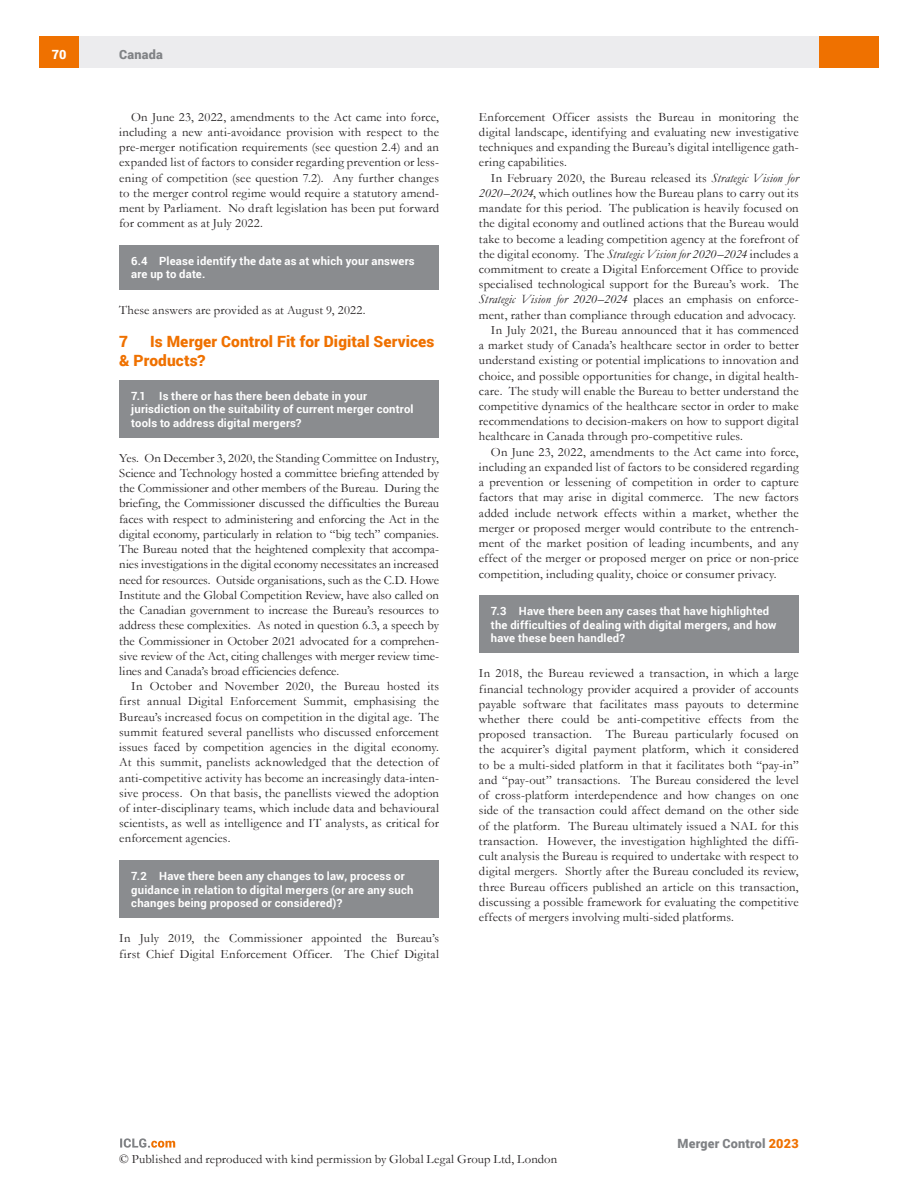
<style>
.page{position:relative;width:918px;height:1188px;background:#fff}
.page>*{position:absolute;margin:0;border:0;box-sizing:border-box;transform-origin:0 0}
.t1{font:900 15.45px/18.6px "Roboto";letter-spacing:.005em;color:#ef7100}
.t2{font:12.75px/15.3px "Garamond";letter-spacing:.005em;color:#231f20;text-align:justify}
.t3{font:italic 12.75px "Garamond";letter-spacing:.01em;color:#231f20}
.t4{font:900 12.75px "Roboto";letter-spacing:.015em;color:#808285}
.t5{font:900 12.75px "Roboto";color:#fff}
.t6{font:700 11.25px/13.5px "Roboto";letter-spacing:.015em;color:#fff}
.s1{font-style:italic}
.s2{font-style:normal}
.s3{color:#ef7100}
</style>
<div class="page">
<div style="left:79px;top:36px;width:740px;height:32px;background:#ececee"></div>
<div style="left:39px;top:36px;width:40px;height:32px;background:#ef7100"></div>
<div style="left:819px;top:36px;width:60px;height:32px;background:#ef7100"></div>
<svg style="left:120px;top:1138px;width:55px;height:10px"></svg>
<div style="left:479px;top:595px;width:320px;height:58px;background:#8a8c8f"></div>
<div style="left:119px;top:245px;width:320px;height:44px;background:#8a8c8f"></div>
<div style="left:119px;top:380px;width:320px;height:58px;background:#8a8c8f"></div>
<div style="left:119px;top:860px;width:320px;height:58px;background:#8a8c8f"></div>
<p class="t5" style="left:52px;top:46px;width:16px">70</p>
<p class="t4" style="left:119px;top:46px;width:45px">Canada</p>
<p class="t2" style="left:119px;top:109px;width:321px;text-indent:12px">On June 23, 2022, amendments to the Act came into force, including a new anti-avoidance provision with respect to the pre-merger notification requirements (see question 2.4) and an expanded list of factors to consider regarding prevention or less&shy;ening of competition (see question 7.2). Any further changes to the merger control regime would require a statutory amend&shy;ment by Parliament. No draft legislation has been put forward for comment as at July 2022.</p>
<p class="t6" style="left:131px;top:254px;width:285px">6.4 Please identify the date as at which your answers are up to date.</p>
<p class="t2" style="left:119px;top:302px;width:248px">These answers are provided as at August 9, 2022.</p>
<p class="t1" style="left:119px;top:332px;width:10px">7</p>
<p class="t1" style="left:119px;top:332px;width:317px;text-indent:31px">Is Merger Control Fit for Digital Services &amp; Products?</p>
<p class="t6" style="left:131px;top:388px;width:284px">7.1 Is there or has there been debate in your jurisdiction on the suitability of current merger control tools to address digital mergers?</p>
<p class="t2" style="left:119px;top:450px;width:321px">Yes. On December 3, 2020, the Standing Committee on Industry,</p>
<p class="t2" style="left:119px;top:465px;width:321px">Science and Technology hosted a committee briefing attended by</p>
<p class="t2" style="left:119px;top:480px;width:321px">the Commissioner and other members of the Bureau. During the</p>
<p class="t2" style="left:119px;top:495px;width:321px">briefing, the Commissioner discussed the difficulties the Bureau</p>
<p class="t2" style="left:119px;top:511px;width:321px">faces with respect to administering and enforcing the Act in the</p>
<p class="t2" style="left:119px;top:526px;width:321px">digital economy, particularly in relation to “big tech” companies.</p>
<p class="t2" style="left:119px;top:541px;width:321px">The Bureau noted that the heightened complexity that accompa-</p>
<p class="t2" style="left:119px;top:556px;width:321px">nies investigations in the digital economy necessitates an increased</p>
<p class="t2" style="left:119px;top:572px;width:321px">need for resources. Outside organisations, such as the C.D. Howe</p>
<p class="t2" style="left:119px;top:587px;width:321px">Institute and the Global Competition Review, have also called on</p>
<p class="t2" style="left:119px;top:602px;width:321px">the Canadian government to increase the Bureau’s resources to</p>
<p class="t2" style="left:119px;top:617px;width:321px">address these complexities. As noted in question 6.3, a speech by</p>
<p class="t2" style="left:119px;top:633px;width:321px">the Commissioner in October 2021 advocated for a comprehen-</p>
<p class="t2" style="left:119px;top:648px;width:321px">sive review of the Act, citing challenges with merger review time-</p>
<p class="t2" style="left:119px;top:663px;width:222px">lines and Canada’s broad efficiencies defence.</p>
<p class="t2" style="left:131px;top:678px;width:309px">In October and November 2020, the Bureau hosted its</p>
<p class="t2" style="left:119px;top:693px;width:321px">first annual Digital Enforcement Summit, emphasising the</p>
<p class="t2" style="left:119px;top:709px;width:321px">Bureau’s increased focus on competition in the digital age. The</p>
<p class="t2" style="left:119px;top:724px;width:321px">summit featured several panellists who discussed enforcement</p>
<p class="t2" style="left:119px;top:739px;width:321px">issues faced by competition agencies in the digital economy.</p>
<p class="t2" style="left:119px;top:754px;width:321px">At this summit, panelists acknowledged that the detection of</p>
<p class="t2" style="left:119px;top:770px;width:321px">anti-competitive activity has become an increasingly data-inten-</p>
<p class="t2" style="left:119px;top:785px;width:321px">sive process. On that basis, the panellists viewed the adoption</p>
<p class="t2" style="left:119px;top:800px;width:321px">of inter-disciplinary teams, which include data and behavioural</p>
<p class="t2" style="left:119px;top:815px;width:321px">scientists, as well as intelligence and IT analysts, as critical for</p>
<p class="t2" style="left:119px;top:831px;width:113px">enforcement agencies.</p>
<p class="t6" style="left:131px;top:869px;width:284px">7.2 Have there been any changes to law, process or guidance in relation to digital mergers (or are any such changes being proposed or considered)?</p>
<p class="t2" style="left:119px;top:930px;width:321px">In July 2019, the Commissioner appointed the Bureau’s first Chief Digital Enforcement Officer. The Chief Digital</p>
<p class="t2" style="left:479px;top:109px;width:321px">Enforcement Officer assists the Bureau in monitoring the</p>
<p class="t2" style="left:479px;top:124px;width:321px">digital landscape, identifying and evaluating new investigative</p>
<p class="t2" style="left:479px;top:139px;width:321px">techniques and expanding the Bureau’s digital intelligence gath-</p>
<p class="t2" style="left:479px;top:154px;width:89px">ering capabilities.</p>
<p class="t2" style="left:491px;top:170px;width:309px">In February 2020, the Bureau released its <span class="s1">Strategic Vision for</span></p>
<p class="t2" style="left:479px;top:185px;width:321px"><span class="s1">2020–2024</span>, which outlines how the Bureau plans to carry out its</p>
<p class="t2" style="left:479px;top:200px;width:321px">mandate for this period. The publication is heavily focused on</p>
<p class="t2" style="left:479px;top:215px;width:321px">the digital economy and outlined actions that the Bureau would</p>
<p class="t2" style="left:479px;top:231px;width:321px">take to become a leading competition agency at the forefront of</p>
<p class="t2" style="left:479px;top:246px;width:321px">the digital economy. The <span class="s1">Strategic Vision for 2020–2024</span> includes a</p>
<p class="t2" style="left:479px;top:261px;width:321px">commitment to create a Digital Enforcement Office to provide</p>
<p class="t2" style="left:479px;top:276px;width:321px">specialised technological support for the Bureau’s work. The</p>
<p class="t3" style="left:479px;top:291px;width:321px">Strategic Vision for 2020–2024 <span class="s2">places an emphasis on enforce-</span></p>
<p class="t2" style="left:479px;top:307px;width:319px">ment, rather than compliance through education and advocacy.</p>
<p class="t2" style="left:491px;top:322px;width:309px">In July 2021, the Bureau announced that it has commenced</p>
<p class="t2" style="left:479px;top:337px;width:321px">a market study of Canada’s healthcare sector in order to better</p>
<p class="t2" style="left:479px;top:352px;width:321px">understand existing or potential implications to innovation and</p>
<p class="t2" style="left:479px;top:368px;width:321px">choice, and possible opportunities for change, in digital health-</p>
<p class="t2" style="left:479px;top:383px;width:321px">care. The study will enable the Bureau to better understand the</p>
<p class="t2" style="left:479px;top:398px;width:321px">competitive dynamics of the healthcare sector in order to make</p>
<p class="t2" style="left:479px;top:413px;width:321px">recommendations to decision-makers on how to support digital</p>
<p class="t2" style="left:479px;top:428px;width:266px">healthcare in Canada through pro-competitive rules.</p>
<p class="t2" style="left:491px;top:444px;width:309px">On June 23, 2022, amendments to the Act came into force,</p>
<p class="t2" style="left:479px;top:459px;width:321px">including an expanded list of factors to be considered regarding</p>
<p class="t2" style="left:479px;top:474px;width:321px">a prevention or lessening of competition in order to capture</p>
<p class="t2" style="left:479px;top:489px;width:321px">factors that may arise in digital commerce. The new factors</p>
<p class="t2" style="left:479px;top:505px;width:321px">added include network effects within a market, whether the</p>
<p class="t2" style="left:479px;top:520px;width:321px">merger or proposed merger would contribute to the entrench-</p>
<p class="t2" style="left:479px;top:535px;width:321px">ment of the market position of leading incumbents, and any</p>
<p class="t2" style="left:479px;top:550px;width:321px">effect of the merger or proposed merger on price or non-price</p>
<p class="t2" style="left:479px;top:566px;width:299px">competition, including quality, choice or consumer privacy.</p>
<p class="t6" style="left:491px;top:604px;width:287px">7.3 Have there been any cases that have highlighted the difficulties of dealing with digital mergers, and how have these been handled?</p>
<p class="t2" style="left:479px;top:665px;width:321px">In 2018, the Bureau reviewed a transaction, in which a large financial technology provider acquired a provider of accounts payable software that facilitates mass payouts to determine whether there could be anti-competitive effects from the proposed transaction. The Bureau particularly focused on the acquirer’s digital payment platform, which it considered to be a multi-sided platform in that it facilitates both “pay-in” and “pay-out” transactions. The Bureau considered the level of cross-platform interdependence and how changes on one side of the transaction could affect demand on the other side of the platform. The Bureau ultimately issued a NAL for this transaction. However, the investigation highlighted the diffi&shy;cult analysis the Bureau is required to undertake with respect to digital mergers. Shortly after the Bureau concluded its review, three Bureau officers published an article on this transaction, discussing a possible framework for evaluating the competitive effects of mergers involving multi-sided platforms.</p>
<p class="t4" style="left:678px;top:1134px;width:123px">Merger Control <span class="s3">2023</span></p>
<p class="t2" style="left:119px;top:1151px;width:440px">© Published and reproduced with kind permission by Global Legal Group Ltd, London</p>
</div>
